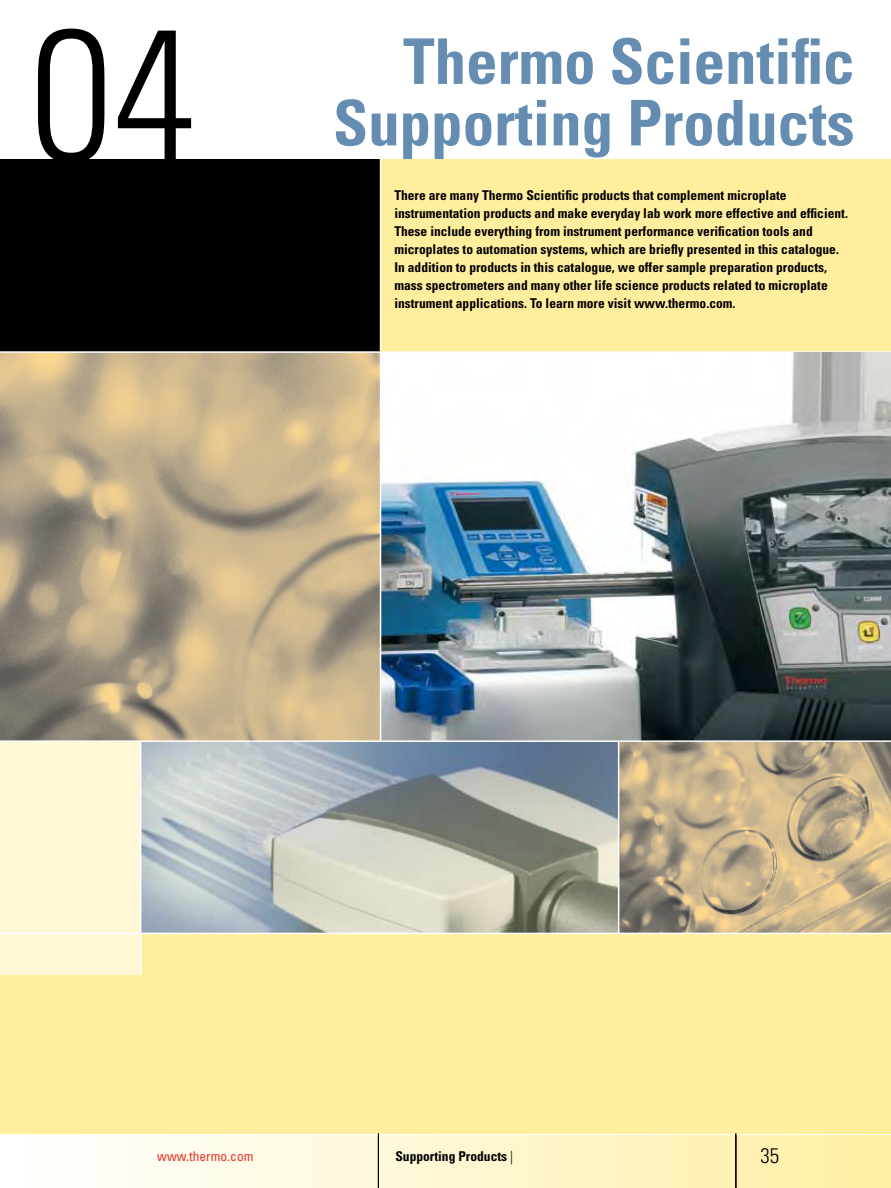
<style>
.page{position:relative;width:891px;height:1188px;background:#fff}
.page>*{position:absolute;margin:0;border:0;box-sizing:border-box;transform-origin:0 0}
.t1{font:300 condensed 186.75px "Univers LT Std";color:#000}
.t2{font:700 condensed 63px/61.5px "Univers LT Std";color:#658db2;text-align:right}
.t3{font:300 condensed 21px "Univers LT Std";color:#000}
.t4{font:700 condensed 13.5px/18px "Univers LT Std";color:#000}
.t5{font:condensed 13.5px "Univers LT Std";color:#e5352c}
.s1{font-weight:300}
</style>
<div class="page">
<div style="left:0;top:1136px;width:891px;height:52px;background:linear-gradient(to right,#fff,#ffefa4)"></div>
<div style="left:0;top:160px;width:891px;height:974px;background:#ffee9d"></div>
<div style="left:0;top:160px;width:381px;height:192px;background:#000"></div>
<img style="left:141px;top:742px;width:477px;height:191px">
<svg style="left:619px;top:742px;width:272px;height:191px;background:#bdaa87"></svg>
<img style="left:0;top:353px;width:891px;height:387px">
<div style="left:0;top:741px;width:141px;height:234px;background:#fff7d6"></div>
<hr style="left:0;top:933px;width:891px;height:1px;background:#fff">
<hr style="left:618px;top:741px;width:1px;height:192px;background:#fff">
<hr style="left:378px;top:1133px;width:1px;height:55px;background:#000">
<hr style="left:736px;top:1133px;width:1px;height:55px;background:#000">
<hr style="left:0;top:351px;width:891px;height:2px;background:#fff">
<hr style="left:380px;top:155px;width:1px;height:586px;background:#fff">
<hr style="left:0;top:740px;width:891px;height:2px;background:#fff">
<hr style="left:140px;top:742px;width:1px;height:233px;background:#fff">
<h1 class="t1" style="left:30px;top:-17px;width:167px">04</h1>
<h2 class="t2" style="left:333px;top:30px;width:523px">Thermo Scientific<br>Supporting Products</h2>
<p class="t4" style="left:394px;top:187px;width:455px">There are many Thermo Scientific products that complement microplate instrumentation products and make everyday lab work more effective and efficient.<br>These include everything from instrument performance verification tools and microplates to automation systems, which are briefly presented in this catalogue.<br>In addition to products in this catalogue, we offer sample preparation products, mass spectrometers and many other life science products related to microplate instrument applications. To learn more visit www.thermo.com.</p>
<p class="t5" style="left:157px;top:1148px;width:98px">www.thermo.com</p>
<p class="t4" style="left:395px;top:1147px;width:119px">Supporting Products <span class="s1">|</span></p>
<h3 class="t3" style="left:761px;top:1143px;width:20px">35</h3>
</div>
